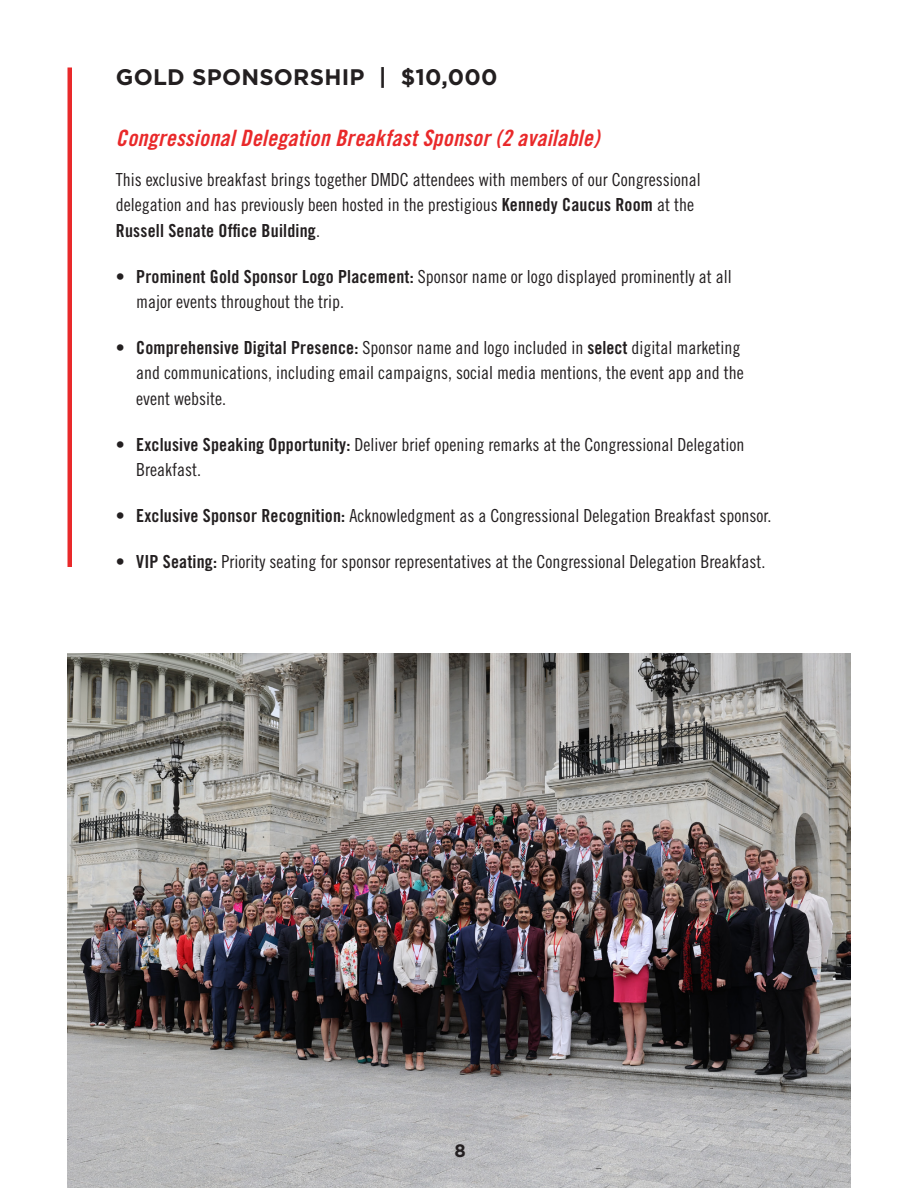
<style>
.page{position:relative;width:918px;height:1188px;background:#fff}
.page>*{position:absolute;margin:0;border:0;box-sizing:border-box;transform-origin:0 0}
.t1{font:22.5px "Trade Gothic LT Std Bd Cn 20 Obl";letter-spacing:.01em;color:#e9292a}
.t2{font:700 22.5px "Gotham";letter-spacing:.01em;color:#231f20}
.t3{font:18px/25.5px "Trade Gothic LT Std Cn 18";color:#231f20}
.t4{font:700 18px "Gotham";color:#231f20}
.s1{font-family:"Trade Gothic LT Std Bd Cn 20"}
</style>
<div class="page">
<hr style="left:68px;top:68px;width:4px;height:499px;background:#e9292a">
<img style="left:68px;top:654px;width:782px;height:534px">
<p class="t2" style="left:116px;top:63px;width:383px">GOLD SPONSORSHIP | $10,000</p>
<p class="t1" style="left:116px;top:124px;width:485px">Congressional Delegation Breakfast Sponsor (2 available)</p>
<p class="t3" style="left:116px;top:167px;width:586px">This exclusive breakfast brings together DMDC attendees with members of our Congressional delegation and has previously been hosted in the prestigious <span class="s1">Kennedy Caucus Room</span> at the<br><span class="s1">Russell Senate Office Building</span>.</p>
<p class="t3" style="left:136px;top:263px;width:597px;text-indent:-20px">• <span class="s1">Prominent Gold Sponsor Logo Placement:</span> Sponsor name or logo displayed prominently at all major events throughout the trip.</p>
<p class="t3" style="left:136px;top:335px;width:609px;text-indent:-20px">• <span class="s1">Comprehensive Digital Presence:</span> Sponsor name and logo included in <span class="s1">select</span> digital marketing and communications, including email campaigns, social media mentions, the event app and the event website.</p>
<p class="t3" style="left:136px;top:431px;width:610px;text-indent:-20px">• <span class="s1">Exclusive Speaking Opportunity:</span> Deliver brief opening remarks at the Congressional Delegation<br>Breakfast.</p>
<p class="t3" style="left:116px;top:503px;width:657px">• <span class="s1">Exclusive Sponsor Recognition:</span> Acknowledgment as a Congressional Delegation Breakfast sponsor.</p>
<p class="t3" style="left:116px;top:548px;width:651px">• <span class="s1">VIP Seating:</span> Priority seating for sponsor representatives at the Congressional Delegation Breakfast.</p>
<p class="t4" style="left:454px;top:1139px;width:13px">8</p>
</div>
